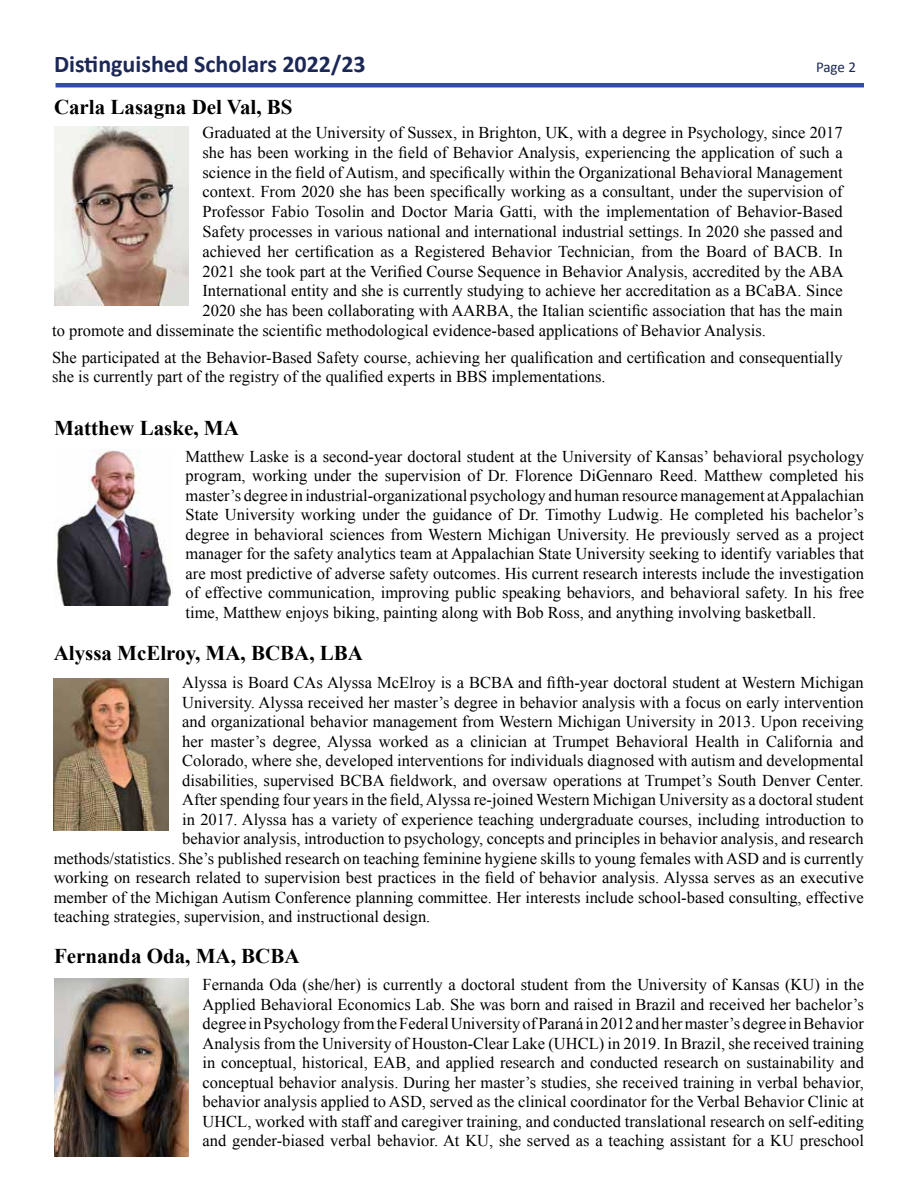
<style>
.page{position:relative;width:918px;height:1188px;background:#fff}
.page>*{position:absolute;margin:0;border:0;box-sizing:border-box;transform-origin:0 0}
.t1{font:700 24px "Calibri";color:#1b2755}
.t2{font:700 21px "Times New Roman";color:#000}
.t3{font:16.5px/19.5px "Times New Roman";color:#000;text-align:justify}
.t4{font:15px "Calibri";color:#1b2755}
</style>
<div class="page">
<hr style="left:56px;top:83px;width:808px;height:4px;background:#344ea2">
<img style="left:54px;top:449px;width:118px;height:156px">
<img style="left:54px;top:678px;width:115px;height:152px">
<img style="left:54px;top:127px;width:135px;height:178px">
<img style="left:54px;top:978px;width:135px;height:179px">
<h1 class="t1" style="left:54px;top:49px;width:313px">Distinguished Scholars 2022/23</h1>
<p class="t4" style="left:816px;top:58px;width:42px">Page 2</p>
<p class="t2" style="left:54px;top:93px;width:240px">Carla Lasagna Del Val, BS</p>
<p class="t3" style="left:202px;top:122px;width:642px">Graduated at the University of Sussex, in Brighton, UK, with a degree in Psychology, since 2017</p>
<p class="t3" style="left:202px;top:142px;width:642px">she has been working in the field of Behavior Analysis, experiencing the application of such a</p>
<p class="t3" style="left:202px;top:162px;width:642px">science in the field of Autism, and specifically within the Organizational Behavioral Management</p>
<p class="t3" style="left:202px;top:182px;width:642px">context. From 2020 she has been specifically working as a consultant, under the supervision of</p>
<p class="t3" style="left:202px;top:202px;width:642px">Professor Fabio Tosolin and Doctor Maria Gatti, with the implementation of Behavior-Based</p>
<p class="t3" style="left:202px;top:221px;width:642px">Safety processes in various national and international industrial settings. In 2020 she passed and</p>
<p class="t3" style="left:202px;top:241px;width:642px">achieved her certification as a Registered Behavior Technician, from the Board of BACB. In</p>
<p class="t3" style="left:202px;top:261px;width:643px">2021 she took part at the Verified Course Sequence in Behavior Analysis, accredited by the ABA</p>
<p class="t3" style="left:202px;top:281px;width:642px">International entity and she is currently studying to achieve her accreditation as a BCaBA. Since</p>
<p class="t3" style="left:202px;top:301px;width:642px">2020 she has been collaborating with AARBA, the Italian scientific association that has the main</p>
<p class="t3" style="left:52px;top:320px;width:715px">to promote and disseminate the scientific methodological evidence-based applications of Behavior Analysis.</p>
<p class="t3" style="left:52px;top:347px;width:792px">She participated at the Behavior-Based Safety course, achieving her qualification and certification and consequentially she is currently part of the registry of the qualified experts in BBS implementations.</p>
<p class="t2" style="left:54px;top:414px;width:186px">Matthew Laske, MA</p>
<p class="t3" style="left:186px;top:446px;width:680px">Matthew Laske is a second-year doctoral student at the University of Kansas’ behavioral psychology program, working under the supervision of Dr. Florence DiGennaro Reed. Matthew completed his master’s degree in industrial-organizational psychology and human resource management at Appalachian State University working under the guidance of Dr. Timothy Ludwig. He completed his bachelor’s degree in behavioral sciences from Western Michigan University. He previously served as a project manager for the safety analytics team at Appalachian State University seeking to identify variables that are most predictive of adverse safety outcomes. His current research interests include the investigation of effective communication, improving public speaking behaviors, and behavioral safety. In his free time, Matthew enjoys biking, painting along with Bob Ross, and anything involving basketball.</p>
<p class="t2" style="left:54px;top:638px;width:311px">Alyssa McElroy, MA, BCBA, LBA</p>
<p class="t3" style="left:182px;top:673px;width:683px">Alyssa is Board CAs Alyssa McElroy is a BCBA and fifth-year doctoral student at Western Michigan</p>
<p class="t3" style="left:182px;top:692px;width:683px">University. Alyssa received her master’s degree in behavior analysis with a focus on early intervention</p>
<p class="t3" style="left:182px;top:712px;width:683px">and organizational behavior management from Western Michigan University in 2013. Upon receiving</p>
<p class="t3" style="left:182px;top:731px;width:683px">her master’s degree, Alyssa worked as a clinician at Trumpet Behavioral Health in California and</p>
<p class="t3" style="left:182px;top:751px;width:683px">Colorado, where she, developed interventions for individuals diagnosed with autism and developmental</p>
<p class="t3" style="left:182px;top:770px;width:683px">disabilities, supervised BCBA fieldwork, and oversaw operations at Trumpet’s South Denver Center.</p>
<p class="t3" style="left:182px;top:790px;width:683px">After spending four years in the field, Alyssa re-joined Western Michigan University as a doctoral student</p>
<p class="t3" style="left:182px;top:809px;width:683px">in 2017. Alyssa has a variety of experience teaching undergraduate courses, including introduction to</p>
<p class="t3" style="left:182px;top:829px;width:683px">behavior analysis, introduction to psychology, concepts and principles in behavior analysis, and research</p>
<p class="t3" style="left:54px;top:848px;width:812px">methods/statistics. She’s published research on teaching feminine hygiene skills to young females with ASD and is currently</p>
<p class="t3" style="left:54px;top:868px;width:812px">working on research related to supervision best practices in the field of behavior analysis. Alyssa serves as an executive</p>
<p class="t3" style="left:54px;top:887px;width:812px">member of the Michigan Autism Conference planning committee. Her interests include school-based consulting, effective</p>
<p class="t3" style="left:54px;top:907px;width:378px">teaching strategies, supervision, and instructional design.</p>
<p class="t2" style="left:54px;top:942px;width:247px">Fernanda Oda, MA, BCBA</p>
<p class="t3" style="left:202px;top:975px;width:663px">Fernanda Oda (she/her) is currently a doctoral student from the University of Kansas (KU) in the Applied Behavioral Economics Lab. She was born and raised in Brazil and received her bachelor’s degree in Psychology from the Federal University of Paraná in 2012 and her master’s degree in Behavior Analysis from the University of Houston-Clear Lake (UHCL) in 2019. In Brazil, she received training in conceptual, historical, EAB, and applied research and conducted research on sustainability and conceptual behavior analysis. During her master’s studies, she received training in verbal behavior, behavior analysis applied to ASD, served as the clinical coordinator for the Verbal Behavior Clinic at UHCL, worked with staff and caregiver training, and conducted translational research on self-editing and gender-biased verbal behavior. At KU, she served as a teaching assistant for a KU preschool</p>
</div>
